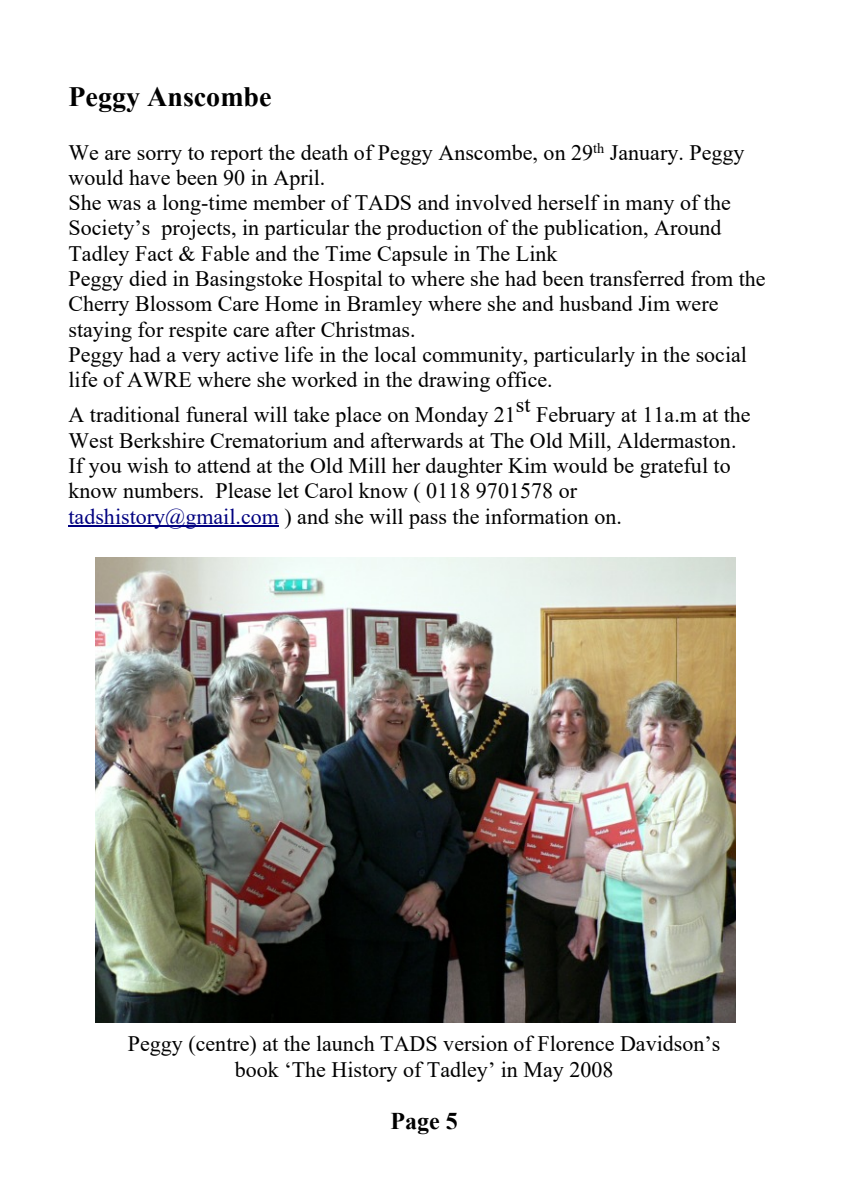
<style>
.page{position:relative;width:842px;height:1191px;background:#fff}
.page>*{position:absolute;margin:0;border:0;box-sizing:border-box;transform-origin:0 0}
.t1{font:700 28px "Times New Roman";color:#000}
.t2{font:700 24px "Times New Roman";color:#000}
.t3{font:22px/25.2px "Times New Roman";color:#000}
.s1{color:#000080}
</style>
<div class="page">
<hr style="left:69px;top:525px;width:210px;height:1px;background:#000080">
<img style="left:96px;top:557px;width:639px;height:465px">
<p class="t1" style="left:69px;top:87px;width:205px">Peggy Anscombe</p>
<p class="t3" style="left:69px;top:142px;width:698px">We are sorry to report the death of Peggy Anscombe, on 29<sup>th</sup> January. Peggy would have been 90 in April.<br>She was a long-time member of TADS and involved herself in many of the Society’s projects, in particular the production of the publication, Around Tadley Fact &amp; Fable and the Time Capsule in The Link<br>Peggy died in Basingstoke Hospital to where she had been transferred from the Cherry Blossom Care Home in Bramley where she and husband Jim were staying for respite care after Christmas.<br>Peggy had a very active life in the local community, particularly in the social life of AWRE where she worked in the drawing office.</p>
<p class="t3" style="left:69px;top:404px;width:449px">A traditional funeral will take place on Monday 21</p>
<p class="t3" style="left:516px;top:394px;width:16px">st</p>
<p class="t3" style="left:69px;top:404px;width:684px;text-indent:468px">February at 11a.m at the West Berkshire Crematorium and afterwards at The Old Mill, Aldermaston.<br>If you wish to attend at the Old Mill her daughter Kim would be grateful to know numbers. Please let Carol know ( 0118 9701578 or <span class="s1">tadshistory@gmail.com</span> ) and she will pass the information on.</p>
<p class="t3" style="left:128px;top:1033px;width:594px;text-align:center">Peggy (centre) at the launch TADS version of Florence Davidson’s book ‘The History of Tadley’ in May 2008</p>
<p class="t2" style="left:390px;top:1113px;width:69px">Page 5</p>
</div>
